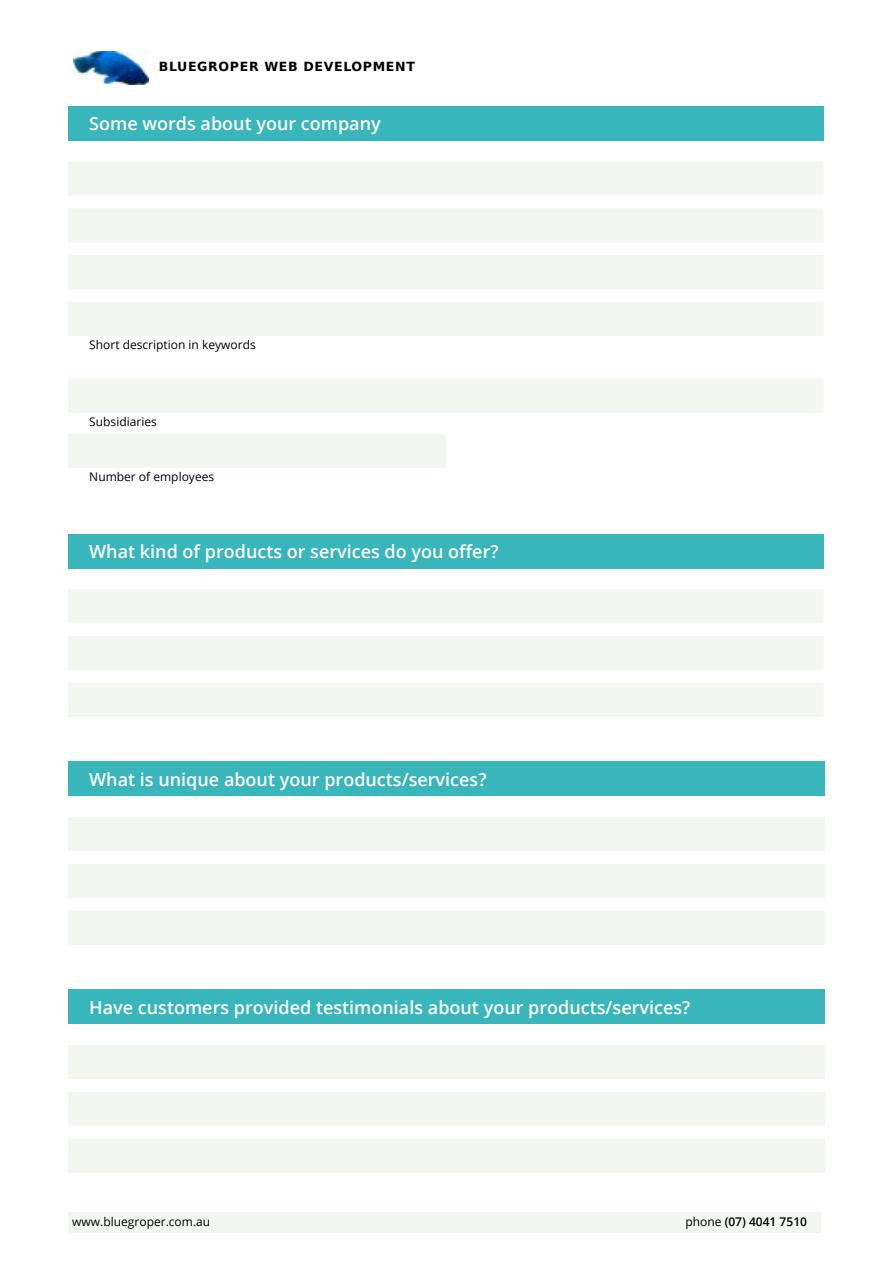
<style>
.page{position:relative;width:893px;height:1263px;background:#fff}
.page>*{position:absolute;margin:0;border:0;box-sizing:border-box;transform-origin:0 0}
.t1{font:600 18px "Open Sans";color:#fff}
.t2{font:700 12.6px "Bitstream Vera Sans";letter-spacing:.05em;color:#000}
.t3{font:12px "Open Sans";color:#000}
.t4{font:600 12px "Open Sans";color:#000}
.s1{font-weight:400}
</style>
<div class="page">
<div style="left:68px;top:1212px;width:753px;height:21px;background:#f3f6f1"></div>
<img style="left:74px;top:51px;width:74px;height:34px">
<div style="left:68px;top:106px;width:755px;height:34px;background:#38b6bc"></div>
<svg style="left:68px;top:162px;width:755px;height:306px;fill:#f3f6f1"></svg>
<div style="left:68px;top:534px;width:755px;height:34px;background:#38b6bc"></div>
<svg style="left:68px;top:590px;width:755px;height:127px;fill:#f3f6f1"></svg>
<div style="left:68px;top:762px;width:757px;height:34px;background:#38b6bc"></div>
<svg style="left:68px;top:817px;width:757px;height:128px;fill:#f3f6f1"></svg>
<div style="left:68px;top:990px;width:757px;height:34px;background:#38b6bc"></div>
<svg style="left:68px;top:1045px;width:757px;height:127px;fill:#f3f6f1"></svg>
<p class="t2" style="left:159px;top:59px;width:258px">BLUEGROPER WEB DEVELOPMENT</p>
<p class="t1" style="left:89px;top:111px;width:293px">Some words about your company</p>
<p class="t3" style="left:89px;top:337px;width:168px">Short description in keywords</p>
<p class="t3" style="left:89px;top:413px;width:69px">Subsidiaries</p>
<p class="t3" style="left:89px;top:469px;width:126px">Number of employees</p>
<p class="t1" style="left:89px;top:539px;width:411px">What kind of products or services do you offer?</p>
<p class="t1" style="left:89px;top:767px;width:399px">What is unique about your products/services?</p>
<p class="t1" style="left:89px;top:995px;width:603px">Have customers provided testimonials about your products/services?</p>
<p class="t3" style="left:72px;top:1214px;width:139px">www.bluegroper.com.au</p>
<p class="t4" style="left:685px;top:1214px;width:123px"><span class="s1">phone</span> (07) 4041 7510</p>
</div>
